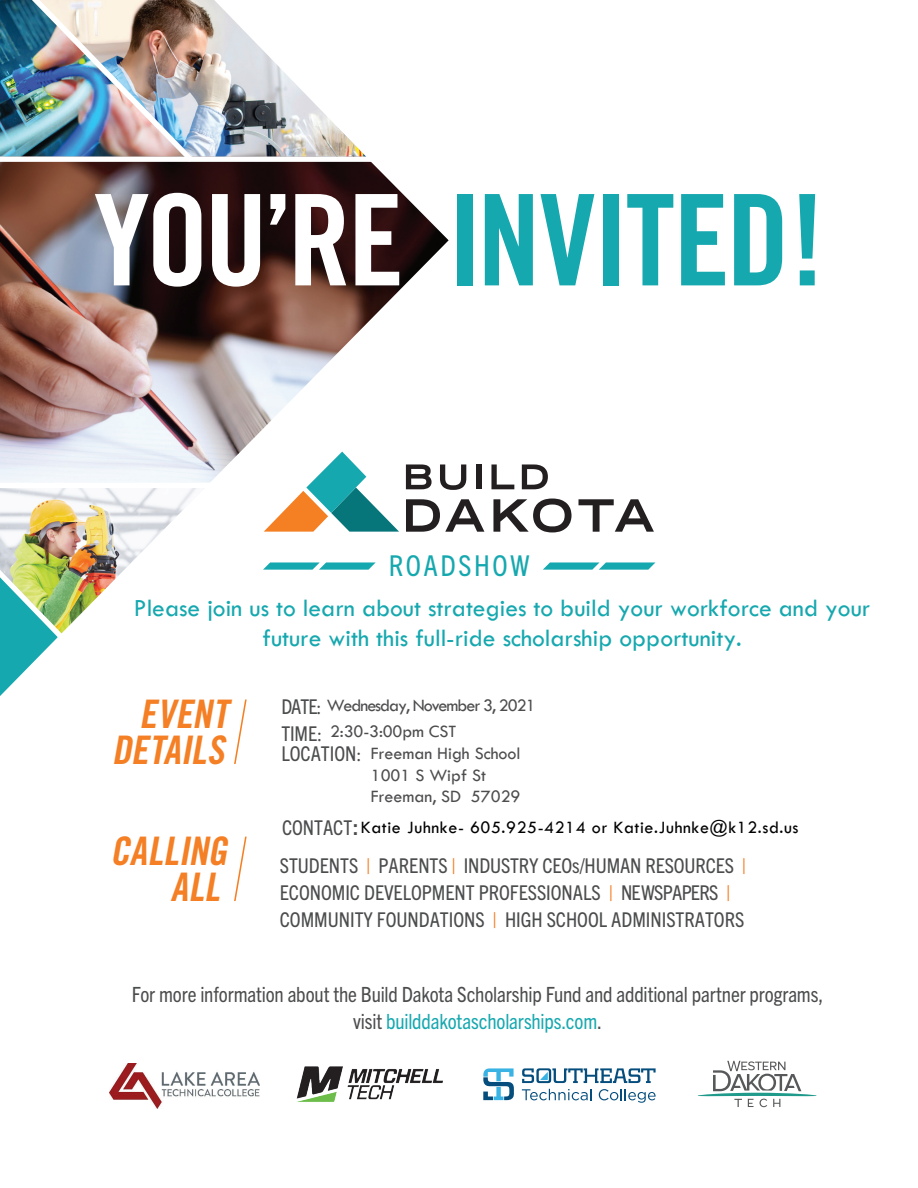
<style>
.page{position:relative;width:918px;height:1188px;background:#fff}
.page>*{position:absolute;margin:0;border:0;box-sizing:border-box;transform-origin:0 0}
.t1{font:126.45px "Trade Gothic Bold Cond Twenty";letter-spacing:-.025em;color:#16a8af}
.t2{font:italic 39.3px/36px "Trade Gothic Bold Cond Twenty";color:#f47f24;text-align:right}
.t3{font:condensed 28.8px "Trade Gothic Next LT Pro";letter-spacing:.085em;color:#16a8af}
.t4{font:25.5px/30.6px "Tw Cen";color:#16a8af;text-align:center}
.t5{font:condensed 21px/27.3px "Trade Gothic Next LT Pro";letter-spacing:-.005em;color:#4b4c4d;text-align:center}
.t6{font:condensed 20.4px/38.2px "Trade Gothic Next LT Pro";color:#4b4c4d}
.t7{font:condensed 20.4px/26.7px "Trade Gothic Next LT Pro";letter-spacing:-.03em;color:#4b4c4d}
.t8{font:18px "Tw Cen";letter-spacing:.03em;color:#000}
.t9{font:18px/21.6px "Tw Cen";color:#4d4d4f}
.t10{font:18px/26.1px "Tw Cen";letter-spacing:-.06em;color:#4d4d4f}
.s1{color:#fff}
.s2{font-family:"Minion Pro";font-stretch:normal}
.s3{font-family:"Arial";font-weight:700;font-stretch:normal}
.s4{color:#f47f24}
.s5{color:#16a8af}
</style>
<div class="page">
<img style="left:0;top:162px;width:449px;height:328px">
<svg style="left:0;top:633px;width:62px;height:63px"></svg>
<img style="left:110px;top:1063px;width:149px;height:45px">
<img style="left:296px;top:1066px;width:147px;height:36px">
<svg style="left:483px;top:1068px;width:31px;height:33px"></svg>
<svg style="left:522px;top:1068px;width:134px;height:15px"></svg>
<svg style="left:522px;top:1089px;width:70px;height:11px"></svg>
<svg style="left:599px;top:1089px;width:57px;height:14px"></svg>
<svg style="left:698px;top:1061px;width:119px;height:46px"></svg>
<svg style="left:406px;top:499px;width:78px;height:33px"></svg>
<svg style="left:493px;top:499px;width:79px;height:33px"></svg>
<svg style="left:579px;top:499px;width:75px;height:33px"></svg>
<svg style="left:406px;top:464px;width:26px;height:25px"></svg>
<svg style="left:440px;top:464px;width:26px;height:26px"></svg>
<div style="left:476px;top:464px;width:5px;height:25px;background:#231f20"></div>
<svg style="left:491px;top:464px;width:23px;height:25px"></svg>
<svg style="left:522px;top:464px;width:26px;height:25px"></svg>
<svg style="left:264px;top:452px;width:135px;height:80px"></svg>
<svg style="left:263px;top:562px;width:113px;height:8px"></svg>
<svg style="left:543px;top:562px;width:112px;height:8px"></svg>
<img style="left:0;top:0;width:15px;height:157px">
<img style="left:199px;top:0;width:167px;height:157px">
<img style="left:0;top:488px;width:207px;height:145px">
<div style="left:0;top:483px;width:219px;height:5px;background:#fff"></div>
<img style="left:15px;top:0;width:184px;height:167px">
<svg style="left:234px;top:837px;width:13px;height:64px"></svg>
<svg style="left:234px;top:700px;width:13px;height:64px"></svg>
<h1 class="t1" style="left:94px;top:163px;width:733px"><span class="s1">YOU’RE</span> INVITED!</h1>
<h3 class="t3" style="left:389px;top:546px;width:143px">ROADSHOW</h3>
<p class="t4" style="left:134px;top:592px;width:738px">Please join us to learn about strategies to build your workforce and your future with this full-ride scholarship opportunity.</p>
<p class="t10" style="left:327px;top:692px;width:210px">Wednesday, November 3, 2021<br>2:30-3:00pm CST</p>
<p class="t9" style="left:371px;top:743px;width:151px">Freeman High School<br>1001 S Wipf St<br>Freeman, SD 57029</p>
<p class="t8" style="left:361px;top:816px;width:439px">Katie Juhnke- 605.925-4214 or Katie.Juhnke@k12.sd.us</p>
<h2 class="t2" style="left:112px;top:696px;width:126px">EVENT<br>DETAILS</h2>
<p class="t7" style="left:281px;top:692px;width:42px">DATE<span class="s2">:<br></span>TIME<span class="s2">:</span></p>
<p class="t6" style="left:281px;top:733px;width:81px">LOCATION<span class="s2">:</span></p>
<p class="t6" style="left:280px;top:807px;width:468px">CONTACT<span class="s3">:<br></span>STUDENTS <span class="s4">|</span> PARENTS <span class="s4">|</span> INDUSTRY CEOs/HUMAN RESOURCES <span class="s4">|</span></p>
<p class="t6" style="left:280px;top:878px;width:466px;line-height:27px">ECONOMIC DEVELOPMENT PROFESSIONALS <span class="s4">|</span> NEWSPAPERS <span class="s4">|<br></span>COMMUNITY FOUNDATIONS <span class="s4">|</span> HIGH SCHOOL ADMINISTRATORS</p>
<h2 class="t2" style="left:110px;top:833px;width:127px">CALLING<br>ALL</h2>
<p class="t5" style="left:132px;top:979px;width:693px">For more information about the Build Dakota Scholarship Fund and additional partner programs, visit <span class="s5">builddakotascholarships.com</span>.</p>
</div>
